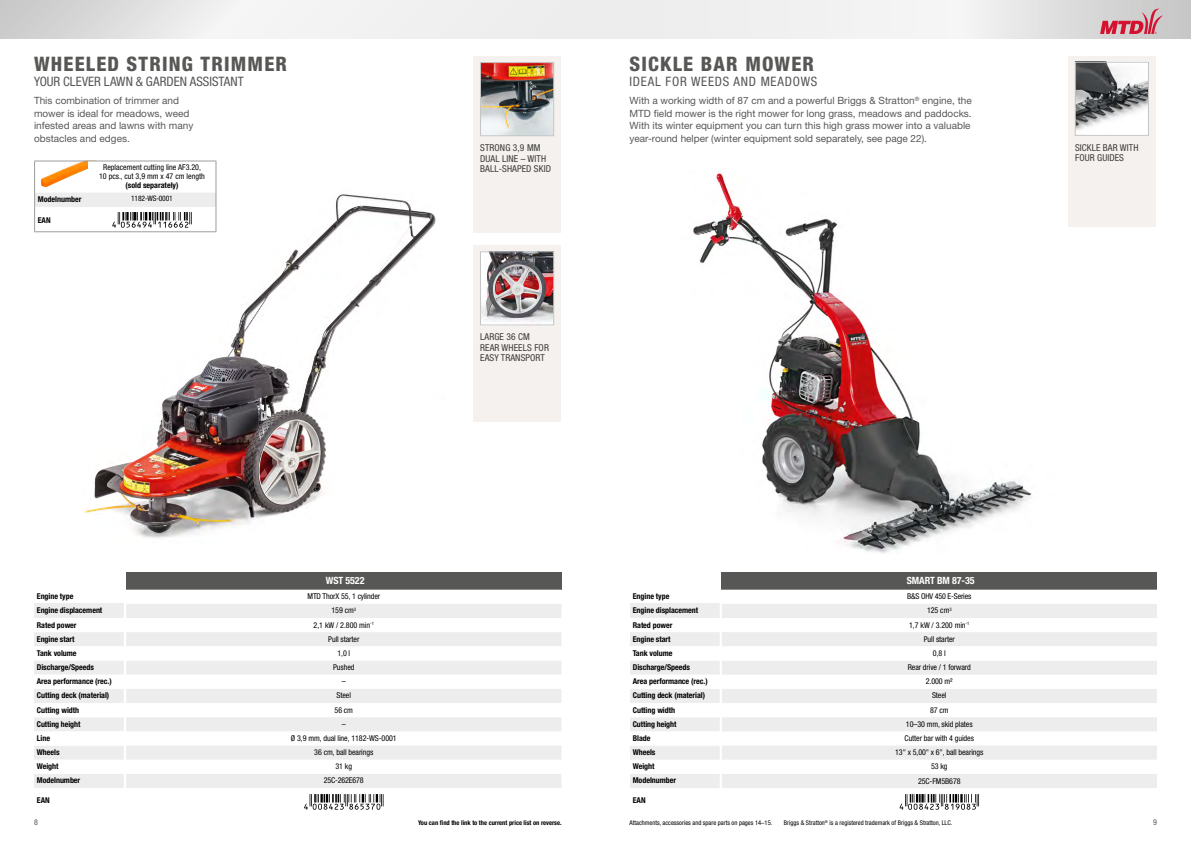
<style>
.page{position:relative;width:1191px;height:842px;background:#fff}
.page>*{position:absolute;margin:0;border:0;box-sizing:border-box;transform-origin:0 0}
.t1{font:800 condensed 20px "Helvetica Neue LT Pro";letter-spacing:.06em;color:#575756}
.t2{font:condensed 13px "Helvetica Neue LT Pro";letter-spacing:.015em;color:#575756}
.t3{font:condensed 13px "Helvetica Neue LT Pro";letter-spacing:.06em;color:#575756}
.t4{font:10px/12.5px "Helvetica Neue LT Pro";color:#575756}
.t5{font:700 condensed 10px "Helvetica Neue LT Pro";letter-spacing:-.01em;color:#fff}
.t6{font:condensed 9.5px/10.5px "Helvetica Neue LT Pro";letter-spacing:.01em;color:#3c3c3b}
.t7{font:700 condensed 8px/14.2px "Helvetica Neue LT Pro";letter-spacing:-.005em;color:#000}
.t8{font:condensed 8px/14.2px "Helvetica Neue LT Pro";letter-spacing:-.01em;color:#000;text-align:center}
.t9{font:condensed 8px "Helvetica Neue LT Pro";color:#575756}
.t10{font:condensed 7.5px "Helvetica Neue LT Pro";letter-spacing:-.02em;color:#000}
.t11{font:condensed 6.5px "Helvetica Neue LT Pro";color:#000}
.t12{font:700 condensed 6.5px "Helvetica Neue LT Pro";color:#000}
</style>
<div class="page">
<svg style="left:595px;top:0;width:596px;height:39px"></svg>
<svg style="left:0;top:0;width:595px;height:39px"></svg>
<svg style="left:1100px;top:9px;width:62px;height:25px"></svg>
<div style="left:1068px;top:57px;width:87px;height:170px;background:#f5f1ee"></div>
<div style="left:473px;top:245px;width:88px;height:177px;background:#f5f1ee"></div>
<div style="left:473px;top:57px;width:88px;height:176px;background:#f5f1ee"></div>
<img style="left:74px;top:194px;width:362px;height:344px">
<img style="left:86px;top:195px;width:256px;height:337px">
<img style="left:717px;top:173px;width:315px;height:381px">
<img style="left:693px;top:174px;width:152px;height:328px">
<img style="left:1077px;top:64px;width:69px;height:70px">
<div style="left:1075px;top:62px;width:73px;height:74px;border:1px solid #c6c6c6"></div>
<img style="left:482px;top:254px;width:70px;height:69px">
<div style="left:480px;top:252px;width:74px;height:73px;border:1px solid #c6c6c6"></div>
<img style="left:482px;top:64px;width:70px;height:70px">
<div style="left:480px;top:62px;width:74px;height:74px;border:1px solid #c6c6c6"></div>
<svg style="left:41px;top:162px;width:47px;height:25px"></svg>
<img style="left:47px;top:162px;width:37px;height:14px">
<div style="left:88px;top:192px;width:128px;height:14px;background:#ededed"></div>
<hr style="left:88px;top:192px;width:128px;height:1px;background:#fff">
<hr style="left:88px;top:161px;width:128px;height:1px;background:#9d9d9c">
<hr style="left:216px;top:161px;width:1px;height:31px;background:#9d9d9c">
<svg style="left:216px;top:192px;width:1px;height:39px"></svg>
<hr style="left:88px;top:231px;width:128px;height:1px;background:#9d9d9c">
<svg style="left:112px;top:212px;width:80px;height:16px"></svg>
<div style="left:35px;top:192px;width:53px;height:14px;background:#ededed"></div>
<hr style="left:35px;top:192px;width:53px;height:1px;background:#fff">
<hr style="left:34px;top:161px;width:54px;height:1px;background:#9d9d9c">
<hr style="left:34px;top:161px;width:1px;height:31px;background:#9d9d9c">
<svg style="left:34px;top:192px;width:1px;height:39px"></svg>
<hr style="left:34px;top:231px;width:54px;height:1px;background:#9d9d9c">
<div style="left:126px;top:573px;width:435px;height:17px;background:#575756"></div>
<svg style="left:126px;top:604px;width:435px;height:184px;fill:#ededed"></svg>
<div style="left:126px;top:632px;width:435px;height:14px;background:#ededed"></div>
<svg style="left:126px;top:646px;width:435px;height:128px"></svg>
<svg style="left:304px;top:794px;width:80px;height:16px"></svg>
<svg style="left:34px;top:603px;width:90px;height:185px"></svg>
<div style="left:721px;top:573px;width:436px;height:17px;background:#575756"></div>
<svg style="left:722px;top:604px;width:435px;height:184px;fill:#ededed"></svg>
<div style="left:722px;top:632px;width:435px;height:14px;background:#ededed"></div>
<svg style="left:722px;top:646px;width:435px;height:128px"></svg>
<svg style="left:899px;top:794px;width:80px;height:16px"></svg>
<svg style="left:630px;top:603px;width:90px;height:185px"></svg>
<h1 class="t1" style="left:34px;top:51px;width:254px">WHEELED STRING TRIMMER</h1>
<h2 class="t2" style="left:34px;top:74px;width:211px">YOUR CLEVER LAWN &amp; GARDEN ASSISTANT</h2>
<p class="t4" style="left:34px;top:94px;width:161px">This combination of trimmer and mower is ideal for meadows, weed infested areas and lawns with many obstacles and edges.</p>
<p class="t8" style="left:99px;top:163px;width:107px;line-height:9px">Replacement cutting line AF3.20,<br>10 pcs., cut 3,9 mm x 47 cm length</p>
<p class="t7" style="left:125px;top:178px;width:55px">(sold separately)</p>
<p class="t7" style="left:38px;top:192px;width:45px">Modelnumber</p>
<p class="t10" style="left:131px;top:194px;width:43px">1182-WS-0001</p>
<p class="t7" style="left:38px;top:213px;width:14px">EAN</p>
<p class="t6" style="left:480px;top:143px;width:72px">STRONG 3,9 MM<br>DUAL LINE – WITH<br>BALL-SHAPED SKID</p>
<p class="t6" style="left:480px;top:332px;width:70px">LARGE 36 CM<br>REAR WHEELS FOR<br>EASY TRANSPORT</p>
<h1 class="t1" style="left:629px;top:51px;width:186px">SICKLE BAR MOWER</h1>
<h2 class="t3" style="left:629px;top:74px;width:189px">IDEAL FOR WEEDS AND MEADOWS</h2>
<p class="t4" style="left:629px;top:94px;width:344px;text-align:justify">With a working width of 87 cm and a powerful Briggs &amp; Stratton<sup>®</sup> engine, the MTD field mower is the right mower for long grass, meadows and paddocks.<br>With its winter equipment you can turn this high grass mower into a valuable year-round helper (winter equipment sold separately, see page 22).</p>
<p class="t7" style="left:37px;top:589px;width:76px">Engine type<br>Engine displacement<br>Rated power<br>Engine start<br>Tank volume<br>Discharge/Speeds<br>Area performance (rec.)<br>Cutting deck (material)<br>Cutting width<br>Cutting height<br>Line<br>Wheels<br>Weight<br>Modelnumber</p>
<p class="t7" style="left:37px;top:793px;width:14px">EAN</p>
<p class="t5" style="left:326px;top:575px;width:40px">WST 5522</p>
<p class="t8" style="left:291px;top:589px;width:107px">MTD ThorX 55, 1 cylinder<br>159 cm<sup>3<br></sup>2,1 kW / 2.800 min<sup>-1<br></sup>Pull starter<br>1,0 l<br>Pushed<br>–<br>Steel<br>56 cm<br>–<br>Ø 3,9 mm, dual line, 1182-WS-0001<br>36 cm, ball bearings<br>31 kg<br>25C-262E678</p>
<p class="t7" style="left:633px;top:589px;width:76px">Engine type<br>Engine displacement<br>Rated power<br>Engine start<br>Tank volume<br>Discharge/Speeds<br>Area performance (rec.)<br>Cutting deck (material)<br>Cutting width<br>Cutting height<br>Blade<br>Wheels<br>Weight<br>Modelnumber</p>
<p class="t7" style="left:633px;top:793px;width:14px">EAN</p>
<p class="t5" style="left:907px;top:575px;width:69px">SMART BM 87-35</p>
<p class="t8" style="left:895px;top:589px;width:90px">B&amp;S OHV 450 E-Series<br>125 cm<sup>3<br></sup>1,7 kW / 3.200 min<sup>-1<br></sup>Pull starter<br>0,8 l<br>Rear drive / 1 forward<br>2.000 m²<br>Steel<br>87 cm<br>10–30 mm, skid plates<br>Cutter bar with 4 guides<br>13" x 5,00" x 6", ball bearings<br>53 kg<br>25C-FM5B678</p>
<p class="t6" style="left:1075px;top:142px;width:65px">SICKLE BAR WITH<br>FOUR GUIDES</p>
<p class="t9" style="left:34px;top:817px;width:5px">8</p>
<p class="t12" style="left:418px;top:819px;width:145px">You can find the link to the current price list on reverse.</p>
<p class="t11" style="left:629px;top:819px;width:144px">Attachments, accessories and spare parts on pages 14–15.</p>
<p class="t9" style="left:1153px;top:817px;width:5px">9</p>
<p class="t11" style="left:784px;top:819px;width:170px">Briggs &amp; Stratton<sup>®</sup> is a registered trademark of Briggs &amp; Stratton, LLC.</p>
</div>
